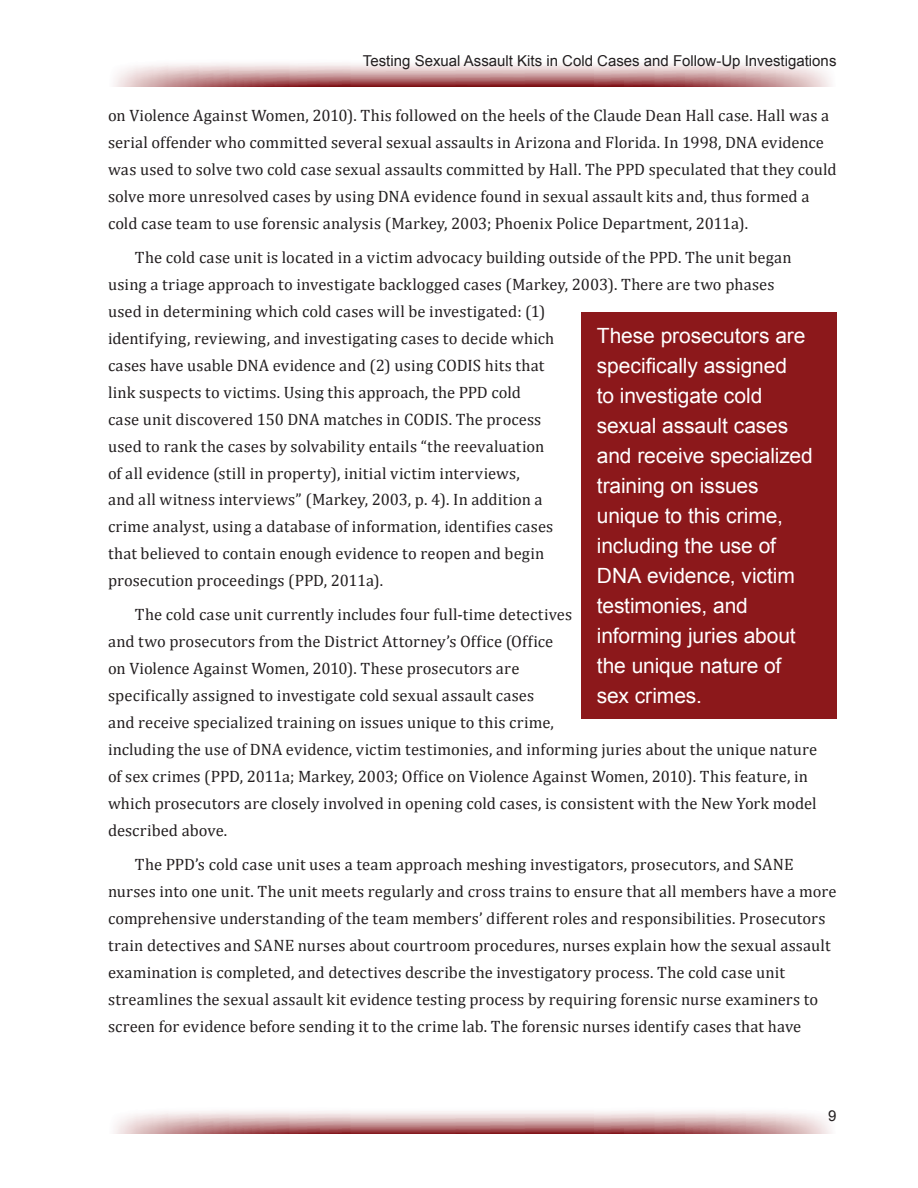
<style>
.page{position:relative;width:918px;height:1188px;background:#fff}
.page>*{position:absolute;margin:0;border:0;box-sizing:border-box;transform-origin:0 0}
.t1{font:21px/30px "Arial";letter-spacing:-.005em;color:#fff}
.t2{font:16.5px/27px "Cambria";letter-spacing:.005em;color:#231f20}
.t3{font:15px "Arial";color:#231f20}
</style>
<div class="page">
<img style="left:114px;top:63px;width:717px;height:23px">
<img style="left:114px;top:1111px;width:717px;height:23px">
<div style="left:581px;top:313px;width:256px;height:406px;background:#8c181b"></div>
<p class="t3" style="left:363px;top:50px;width:475px">Testing Sexual Assault Kits in Cold Cases and Follow-Up Investigations</p>
<p class="t2" style="left:108px;top:102px;width:730px">on Violence Against Women, 2010). This followed on the heels of the Claude Dean Hall case. Hall was a serial offender who committed several sexual assaults in Arizona and Florida. In 1998, DNA evidence was used to solve two cold case sexual assaults committed by Hall. The PPD speculated that they could solve more unresolved cases by using DNA evidence found in sexual assault kits and, thus formed a cold case team to use forensic analysis (Markey, 2003; Phoenix Police Department, 2011a).</p>
<p class="t2" style="left:108px;top:243px;width:685px;text-indent:27px">The cold case unit is located in a victim advocacy building outside of the PPD. The unit began using a triage approach to investigate backlogged cases (Markey, 2003). There are two phases used in determining which cold cases will be investigated: (1)<br>identifying, reviewing, and investigating cases to decide which<br>cases have usable DNA evidence and (2) using CODIS hits that<br>link suspects to victims. Using this approach, the PPD cold<br>case unit discovered 150 DNA matches in CODIS. The process<br>used to rank the cases by solvability entails “the reevaluation<br>of all evidence (still in property), initial victim interviews,<br>and all witness interviews” (Markey, 2003, p. 4). In addition a<br>crime analyst, using a database of information, identifies cases<br>that believed to contain enough evidence to reopen and begin<br>prosecution proceedings (PPD, 2011a).</p>
<p class="t2" style="left:108px;top:601px;width:711px;text-indent:27px">The cold case unit currently includes four full-time detectives<br>and two prosecutors from the District Attorney’s Office (Office<br>on Violence Against Women, 2010). These prosecutors are<br>specifically assigned to investigate cold sexual assault cases<br>and receive specialized training on issues unique to this crime,<br>including the use of DNA evidence, victim testimonies, and informing juries about the unique nature of sex crimes (PPD, 2011a; Markey, 2003; Office on Violence Against Women, 2010). This feature, in which prosecutors are closely involved in opening cold cases, is consistent with the New York model described above.</p>
<p class="t2" style="left:108px;top:851px;width:730px;text-indent:27px">The PPD’s cold case unit uses a team approach meshing investigators, prosecutors, and SANE nurses into one unit. The unit meets regularly and cross trains to ensure that all members have a more comprehensive understanding of the team members’ different roles and responsibilities. Prosecutors train detectives and SANE nurses about courtroom procedures, nurses explain how the sexual assault examination is completed, and detectives describe the investigatory process. The cold case unit streamlines the sexual assault kit evidence testing process by requiring forensic nurse examiners to screen for evidence before sending it to the crime lab. The forensic nurses identify cases that have</p>
<p class="t1" style="left:597px;top:321px;width:217px">These prosecutors are specifically assigned<br>to investigate cold sexual assault cases and receive specialized training on issues unique to this crime, including the use of<br>DNA evidence, victim testimonies, and informing juries about the unique nature of sex crimes.</p>
<p class="t3" style="left:828px;top:1105px;width:10px">9</p>
</div>
